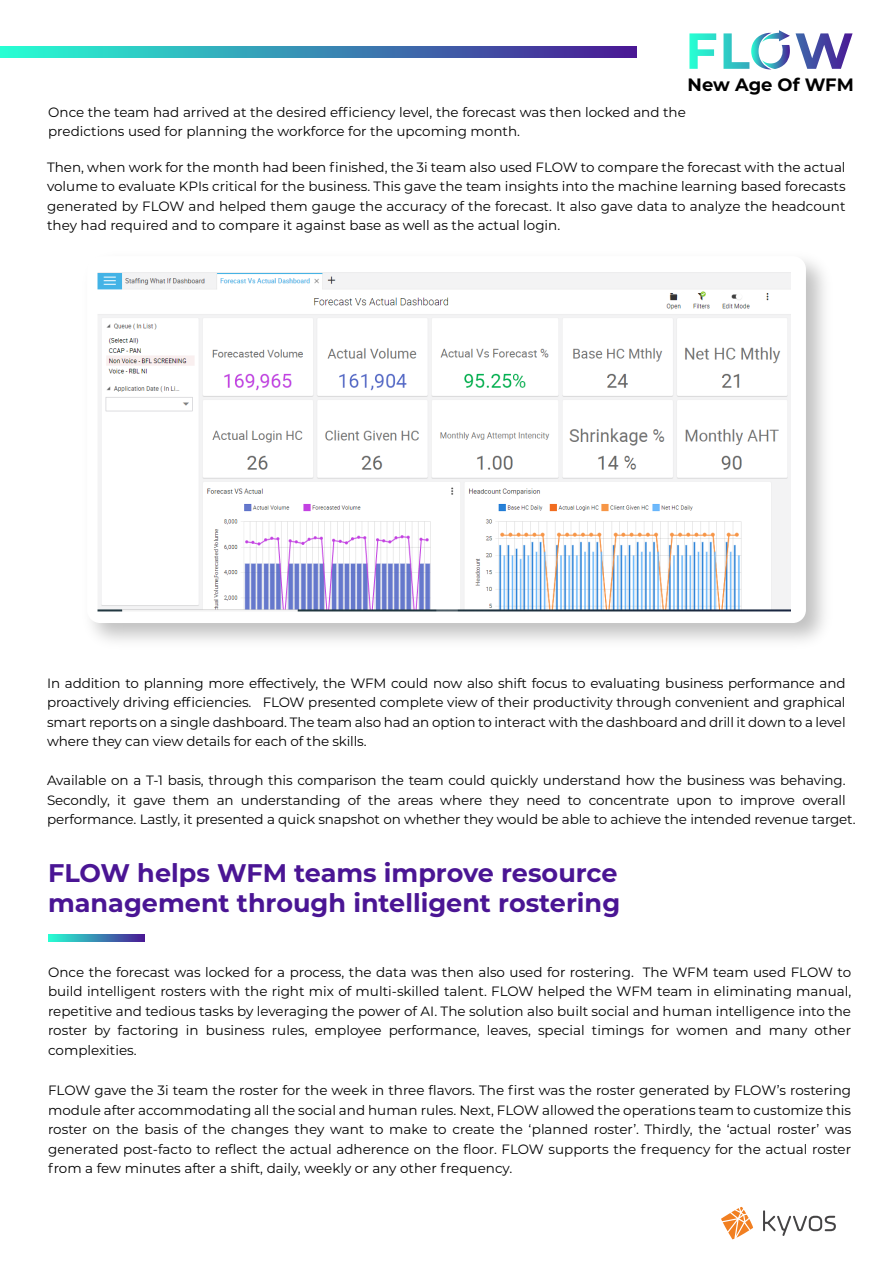
<style>
.page{position:relative;width:893px;height:1263px;background:#fff}
.page>*{position:absolute;margin:0;border:0;box-sizing:border-box;transform-origin:0 0}
.t1{font:700 25.5px/30px "Montserrat";color:#4a1594}
.t2{font:700 17.85px "Montserrat";color:#000}
.t3{font:13.5px/19.5px "Montserrat";letter-spacing:-.01em;color:#000;text-align:justify}
</style>
<div class="page">
<img style="left:97px;top:272px;width:694px;height:339px">
<svg style="left:689px;top:30px;width:164px;height:39px"></svg>
<svg style="left:0;top:47px;width:636px;height:11px;background:#388bb3"></svg>
<svg style="left:48px;top:935px;width:96px;height:6px"></svg>
<svg style="left:721px;top:1207px;width:32px;height:32px"></svg>
<svg style="left:763px;top:1210px;width:73px;height:26px"></svg>
<h2 class="t2" style="left:688px;top:71px;width:168px">New Age Of WFM</h2>
<p class="t3" style="left:48px;top:101px;width:639px">Once the team had arrived at the desired efficiency level, the forecast was then locked and the predictions used for planning the workforce for the upcoming month.</p>
<p class="t3" style="left:47px;top:157px;width:800px">Then, when work for the month had been finished, the 3i team also used FLOW to compare the forecast with the actual volume to evaluate KPIs critical for the business. This gave the team insights into the machine learning based forecasts generated by FLOW and helped them gauge the accuracy of the forecast. It also gave data to analyze the headcount they had required and to compare it against base as well as the actual login.</p>
<p class="t3" style="left:47px;top:673px;width:800px">In addition to planning more effectively, the WFM could now also shift focus to evaluating business performance and proactively driving efficiencies. FLOW presented complete view of their productivity through convenient and graphical smart reports on a single dashboard. The team also had an option to interact with the dashboard and drill it down to a level where they can view details for each of the skills.</p>
<p class="t3" style="left:47px;top:770px;width:810px;text-align:left">Available on a T-1 basis, through this comparison the team could quickly understand how the business was behaving.<br>Secondly, it gave them an understanding of the areas where they need to concentrate upon to improve overall performance. Lastly, it presented a quick snapshot on whether they would be able to achieve the intended revenue target.</p>
<h1 class="t1" style="left:48px;top:857px;width:574px">FLOW helps WFM teams improve resource management through intelligent rostering</h1>
<p class="t3" style="left:48px;top:962px;width:805px">Once the forecast was locked for a process, the data was then also used for rostering. The WFM team used FLOW to build intelligent rosters with the right mix of multi-skilled talent. FLOW helped the WFM team in eliminating manual, repetitive and tedious tasks by leveraging the power of AI. The solution also built social and human intelligence into the roster by factoring in business rules, employee performance, leaves, special timings for women and many other complexities.</p>
<p class="t3" style="left:48px;top:1080px;width:805px">FLOW gave the 3i team the roster for the week in three flavors. The first was the roster generated by FLOW’s rostering module after accommodating all the social and human rules. Next, FLOW allowed the operations team to customize this roster on the basis of the changes they want to make to create the ‘planned roster’. Thirdly, the ‘actual roster’ was generated post-facto to reflect the actual adherence on the floor. FLOW supports the frequency for the actual roster from a few minutes after a shift, daily, weekly or any other frequency.</p>
</div>
